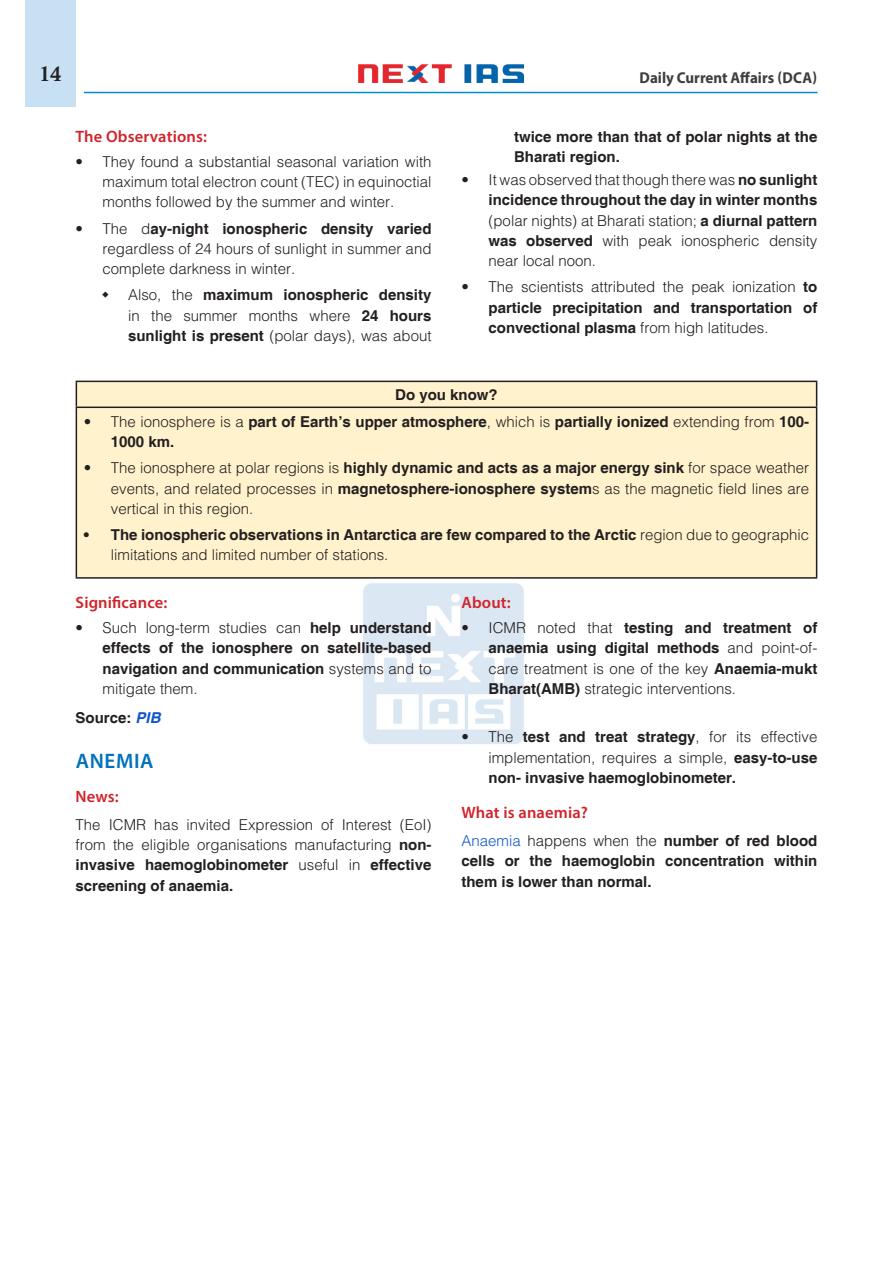
<style>
.page{position:relative;width:893px;height:1263px;background:#fff}
.page>*{position:absolute;margin:0;border:0;box-sizing:border-box;transform-origin:0 0}
.H-1{font:600 21px "Myriad Pro";letter-spacing:.03em;color:#0072bc}
.t1{font:21px "Calis MT Bol";color:#231f20}
.H-2{font:600 16.5px "Myriad Pro";letter-spacing:.01em;color:#d1232a}
.t2{font:700 15.75px "Myriad Pro";color:#3e3e3f;scale:.95 1}
.body{font:300 15px/20.2px "Helvetica";color:#231f20;text-align:justify}
.body-2{font:700 15px/20.2px "Helvetica";color:#231f20;text-align:justify}
.s1{font-weight:700}
.s2{font-weight:300}
.s3{font-style:italic;color:#15c}
.s4{font-weight:300;color:#15c}
</style>
<div class="page">
<div style="left:25px;top:0;width:51px;height:107px;background:#c7e0f3"></div>
<img style="left:359px;top:64px;width:165px;height:19px">
<hr style="left:84px;top:92px;width:733px;height:1px;background:#008fd5">
<img style="left:363px;top:583px;width:161px;height:161px">
<div style="left:77px;top:382px;width:739px;height:195px;background:#fff2cc"></div>
<hr style="left:76px;top:381px;width:741px;height:1px;background:#231f20">
<hr style="left:76px;top:406px;width:741px;height:2px;background:#231f20">
<hr style="left:76px;top:577px;width:741px;height:2px;background:#231f20">
<svg style="left:76px;top:382px;width:1px;height:24px"></svg>
<hr style="left:76px;top:408px;width:1px;height:169px;background:#231f20">
<svg style="left:816px;top:382px;width:1px;height:24px"></svg>
<hr style="left:816px;top:408px;width:1px;height:169px;background:#231f20">
<h1 class="t1" style="left:40px;top:62px;width:23px">14</h1>
<p class="t2" style="left:640px;top:67px;width:188px">Daily Current Affairs (DCA)</p>
<p class="H-2" style="left:76px;top:126px;width:133px">The Observations:</p>
<p class="body" style="left:103px;top:151px;width:330px;text-indent:-27px">• They found a substantial seasonal variation with maximum total electron count (TEC) in equinoctial months followed by the summer and winter.</p>
<p class="body" style="left:103px;top:218px;width:330px;text-indent:-27px">• The d<span class="s1">ay-night ionospheric density varied </span>regardless of 24 hours of sunlight in summer and complete darkness in winter.</p>
<p class="body" style="left:128px;top:284px;width:305px">Also, the <span class="s1">maximum ionospheric density </span>in the summer months where <span class="s1">24 hours sunlight is present</span> (polar days), was about</p>
<p class="body-2" style="left:514px;top:127px;width:305px">twice more than that of polar nights at the<br>Bharati region.</p>
<p class="body" style="left:488px;top:169px;width:330px;text-indent:-27px">• It was observed that though there was <span class="s1">no sunlight incidence throughout the day in winter months </span>(polar nights) at Bharati station; <span class="s1">a diurnal pattern was observed</span> with peak ionospheric density near local noon.</p>
<p class="body-2" style="left:488px;top:278px;width:330px;text-indent:-27px"><span class="s2">• The scientists attributed the peak ionization</span> to particle precipitation and transportation of convectional plasma <span class="s2">from high latitudes.</span></p>
<p class="body-2" style="left:395px;top:385px;width:104px">Do you know?</p>
<p class="body-2" style="left:111px;top:412px;width:700px;text-indent:-27px"><span class="s2">• The ionosphere is a</span> part of Earth’s upper atmosphere<span class="s2">, which is</span> partially ionized <span class="s2">extending from</span> 100-<br>1000 km.</p>
<p class="body" style="left:111px;top:457px;width:700px;text-indent:-27px">• The ionosphere at polar regions is <span class="s1">highly dynamic and acts as a major energy sink</span> for space weather events, and related processes in <span class="s1">magnetosphere-ionosphere system</span>s as the magnetic field lines are vertical in this region.</p>
<p class="body-2" style="left:111px;top:525px;width:700px;text-indent:-27px">• The ionospheric observations in Antarctica are few compared to the Arctic <span class="s2">region due to geographic limitations and limited number of stations.</span></p>
<p class="H-2" style="left:76px;top:592px;width:93px">Significance:</p>
<p class="body-2" style="left:103px;top:618px;width:330px;text-indent:-27px"><span class="s2">• Such long-term studies can</span> help understand effects of the ionosphere on satellite-based navigation and communication <span class="s2">systems and to mitigate them.</span></p>
<p class="body-2" style="left:76px;top:708px;width:87px">Source: <span class="s3">PIB</span></p>
<p class="H-1" style="left:76px;top:748px;width:79px">ANEMIA</p>
<p class="H-2" style="left:76px;top:786px;width:45px">News:</p>
<p class="body" style="left:76px;top:814px;width:357px">The ICMR has invited Expression of Interest (EoI) from the eligible organisations manufacturing <span class="s1">non&shy;invasive haemoglobinometer</span> useful in <span class="s1">effective screening of anaemia.</span></p>
<p class="H-2" style="left:461px;top:592px;width:51px">About:</p>
<p class="body" style="left:488px;top:617px;width:330px;text-indent:-27px">• ICMR noted that <span class="s1">testing and treatment of anaemia using digital methods</span> and point-of&shy;care treatment is one of the key <span class="s1">Anaemia-mukt Bharat(AMB)</span> strategic interventions.</p>
<p class="body-2" style="left:488px;top:728px;width:330px;text-indent:-27px"><span class="s2">• The</span> test and treat strategy<span class="s2">, for its effective implementation, requires a simple,</span> easy-to-use non- invasive haemoglobinometer.</p>
<p class="H-2" style="left:461px;top:802px;width:128px">What is anaemia?</p>
<p class="body-2" style="left:461px;top:831px;width:357px"><span class="s4">Anaemia</span> <span class="s2">happens when the</span> number of red blood cells or the haemoglobin concentration within them is lower than normal.</p>
</div>
